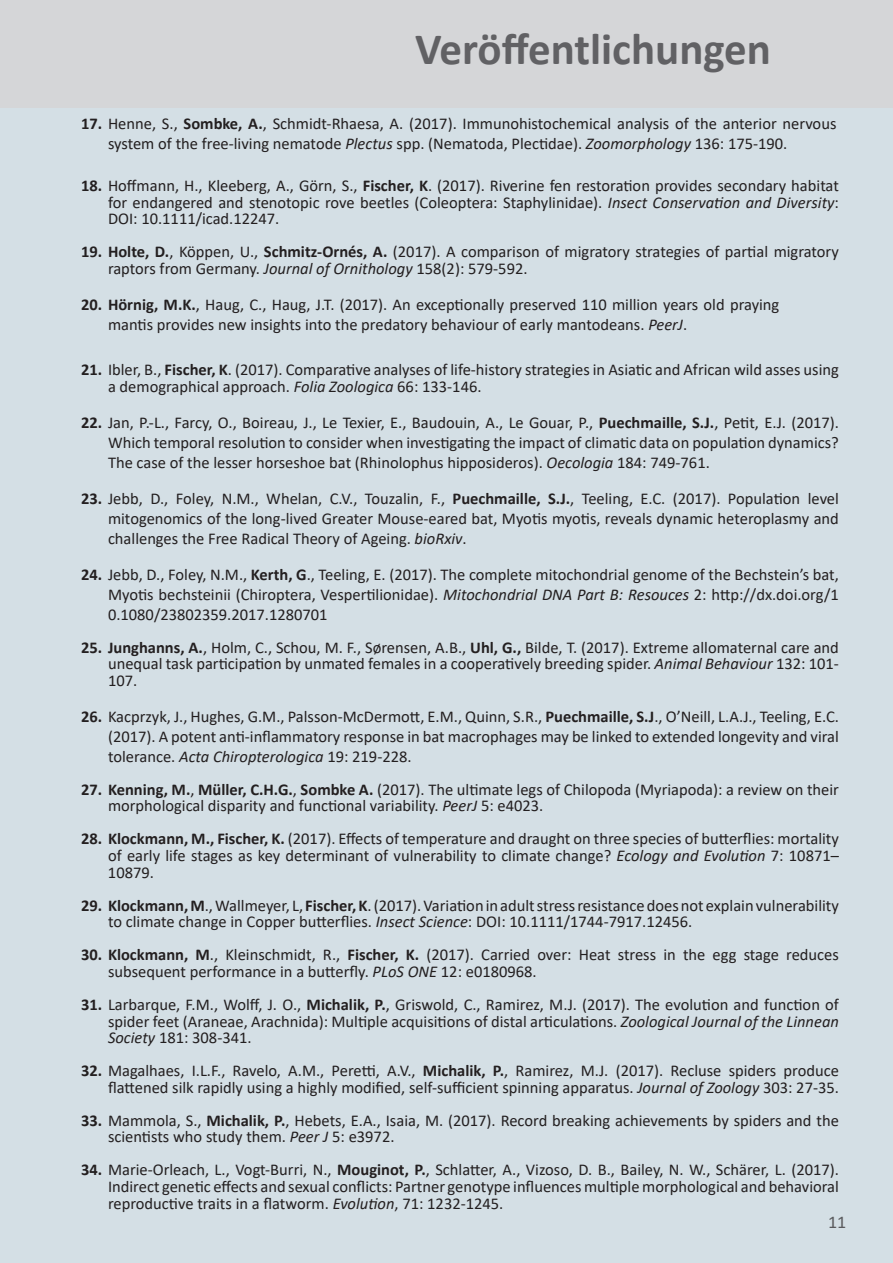
<style>
.page{position:relative;width:893px;height:1263px;background:#fff}
.page>*{position:absolute;margin:0;border:0;box-sizing:border-box;transform-origin:0 0}
.t1{font:700 45px "Calibri";color:#616164}
.t2{font:18px "Calibri";color:#5a5a5d}
.t3{font:16.5px/16.6px "Calibri";color:#231f20;text-align:justify}
.s1{font-weight:700}
.s2{font-style:italic}
</style>
<div class="page">
<div style="left:0;top:0;width:893px;height:107px;background:#d5d6d8"></div>
<p class="t1" style="left:415px;top:17px;width:357px">Veröffentlichungen</p>
<p class="t3" style="left:108px;top:114px;width:730px;line-height:19.8px;text-indent:-27px"><span class="s1">17.</span> Henne, S., <span class="s1">Sombke, A.</span>, Schmidt-Rhaesa, A. (2017). Immunohistochemical analysis of the anterior nervous system of the free-living nematode <span class="s2">Plectus</span> spp. (Nematoda, Plectidae). <span class="s2">Zoomorphology</span> 136: 175-190.</p>
<p class="t3" style="left:108px;top:177px;width:732px;text-indent:-27px"><span class="s1">18.</span> Hoffmann, H., Kleeberg, A., Görn, S., <span class="s1">Fischer, K</span>. (2017). Riverine fen restoration provides secondary habitat for endangered and stenotopic rove beetles (Coleoptera: Staphylinidae). <span class="s2">Insect Conservation and Diversity</span>:<br>DOI: 10.1111/icad.12247.</p>
<p class="t3" style="left:108px;top:243px;width:732px;text-indent:-27px"><span class="s1">19. Holte, D.</span>, Köppen, U., <span class="s1">Schmitz-Ornés, A.</span> (2017). A comparison of migratory strategies of partial migratory raptors from Germany. <span class="s2">Journal of Ornithology</span> 158(2): 579-592.</p>
<p class="t3" style="left:108px;top:294px;width:673px;line-height:19.8px;text-indent:-27px"><span class="s1">20. Hörnig, M.K.</span>, Haug, C., Haug, J.T. (2017). An exceptionally preserved 110 million years old praying mantis provides new insights into the predatory behaviour of early mantodeans. <span class="s2">PeerJ</span>.</p>
<p class="t3" style="left:108px;top:361px;width:732px;text-indent:-27px"><span class="s1">21.</span> Ibler, B., <span class="s1">Fischer, K</span>. (2017). Comparative analyses of life-history strategies in Asiatic and African wild asses using a demographical approach. <span class="s2">Folia Zoologica</span> 66: 133-146.</p>
<p class="t3" style="left:108px;top:412px;width:732px;line-height:19.8px;text-indent:-27px"><span class="s1">22.</span> Jan, P.-L., Farcy, O., Boireau, J., Le Texier, E., Baudouin, A., Le Gouar, P., <span class="s1">Puechmaille, S.J.</span>, Petit, E.J. (2017).<br>Which temporal resolution to consider when investigating the impact of climatic data on population dynamics?<br>The case of the lesser horseshoe bat (Rhinolophus hipposideros). <span class="s2">Oecologia</span> 184: 749-761.</p>
<p class="t3" style="left:108px;top:488px;width:732px;line-height:19.8px;text-indent:-27px"><span class="s1">23.</span> Jebb, D., Foley, N.M., Whelan, C.V., Touzalin, F., <span class="s1">Puechmaille, S.J.</span>, Teeling, E.C. (2017). Population level mitogenomics of the long-lived Greater Mouse-eared bat, Myotis myotis, reveals dynamic heteroplasmy and challenges the Free Radical Theory of Ageing. <span class="s2">bioRxiv</span>.</p>
<p class="t3" style="left:108px;top:564px;width:732px;line-height:19.8px;text-indent:-27px"><span class="s1">24.</span> Jebb, D., Foley, N.M., <span class="s1">Kerth, G</span>., Teeling, E. (2017). The complete mitochondrial genome of the Bechstein’s bat, Myotis bechsteinii (Chiroptera, Vespertilionidae). <span class="s2">Mitochondrial DNA Part B: Resouces</span> 2: http://dx.doi.org/1<br>0.1080/23802359.2017.1280701</p>
<p class="t3" style="left:108px;top:638px;width:732px;text-indent:-27px"><span class="s1">25. Junghanns, A.</span>, Holm, C., Schou, M. F., Sørensen, A.B., <span class="s1">Uhl, G.,</span> Bilde, T. (2017). Extreme allomaternal care and unequal task participation by unmated females in a cooperatively breeding spider. <span class="s2">Animal Behaviour</span> 132: 101- 107.</p>
<p class="t3" style="left:108px;top:706px;width:732px;line-height:19.8px;text-indent:-27px"><span class="s1">26.</span> Kacprzyk, J., Hughes, G.M., Palsson-McDermott, E.M., Quinn, S.R., <span class="s1">Puechmaille, S.J</span>., O’Neill, L.A.J., Teeling, E.C. (2017). A potent anti-inflammatory response in bat macrophages may be linked to extended longevity and viral tolerance. <span class="s2">Acta Chiropterologica</span> 19: 219-228.</p>
<p class="t3" style="left:108px;top:780px;width:732px;text-indent:-27px"><span class="s1">27. Kenning, M.</span>, <span class="s1">Müller, C.H.G.</span>, <span class="s1">Sombke A.</span> (2017). The ultimate legs of Chilopoda (Myriapoda): a review on their morphological disparity and functional variability. <span class="s2">PeerJ</span> 5: e4023.</p>
<p class="t3" style="left:108px;top:830px;width:732px;text-indent:-27px"><span class="s1">28. Klockmann, M., Fischer, K.</span> (2017). Effects of temperature and draught on three species of butterflies: mortality of early life stages as key determinant of vulnerability to climate change? <span class="s2">Ecology and Evolution</span> 7: 10871– 10879.</p>
<p class="t3" style="left:108px;top:896px;width:732px;text-indent:-27px"><span class="s1">29. Klockmann, M</span>., Wallmeyer, L, <span class="s1">Fischer, K</span>. (2017). Variation in adult stress resistance does not explain vulnerability to climate change in Copper butterflies. <span class="s2">Insect Science</span>: DOI: 10.1111/1744-7917.12456.</p>
<p class="t3" style="left:108px;top:946px;width:732px;text-indent:-27px"><span class="s1">30. Klockmann, M</span>., Kleinschmidt, R., <span class="s1">Fischer, K.</span> (2017). Carried over: Heat stress in the egg stage reduces subsequent performance in a butterfly. <span class="s2">PLoS ONE</span> 12: e0180968.</p>
<p class="t3" style="left:108px;top:996px;width:732px;text-indent:-27px"><span class="s1">31.</span> Larbarque, F.M., Wolff, J. O., <span class="s1">Michalik, P.</span>, Griswold, C., Ramirez, M.J. (2017). The evolution and function of spider feet (Araneae, Arachnida): Multiple acquisitions of distal articulations. <span class="s2">Zoological Journal of the Linnean Society</span> 181: 308-341.</p>
<p class="t3" style="left:81px;top:1062px;width:759px;text-align:right"><span class="s1">32.</span> Magalhaes, I.L.F., Ravelo, A.M., Peretti, A.V., <span class="s1">Michalik, P.</span>, Ramirez, M.J. (2017). Recluse spiders produce flattened silk rapidly using a highly modified, self-sufficient spinning apparatus. <span class="s2">Journal of Zoology</span> 303: 27-35.</p>
<p class="t3" style="left:108px;top:1111px;width:732px;text-indent:-27px"><span class="s1">33.</span> Mammola, S., <span class="s1">Michalik, P.</span>, Hebets, E.A., Isaia, M. (2017). Record breaking achievements by spiders and the scientists who study them. <span class="s2">Peer J</span> 5: e3972.</p>
<p class="t3" style="left:108px;top:1161px;width:732px;text-indent:-27px"><span class="s1">34.</span> Marie‐Orleach, L., Vogt‐Burri, N., <span class="s1">Mouginot, P.</span>, Schlatter, A., Vizoso, D. B., Bailey, N. W., Schärer, L. (2017).<br>Indirect genetic effects and sexual conflicts: Partner genotype influences multiple morphological and behavioral reproductive traits in a flatworm. <span class="s2">Evolution</span>, 71: 1232-1245.</p>
<p class="t2" style="left:828px;top:1209px;width:20px">11</p>
</div>
